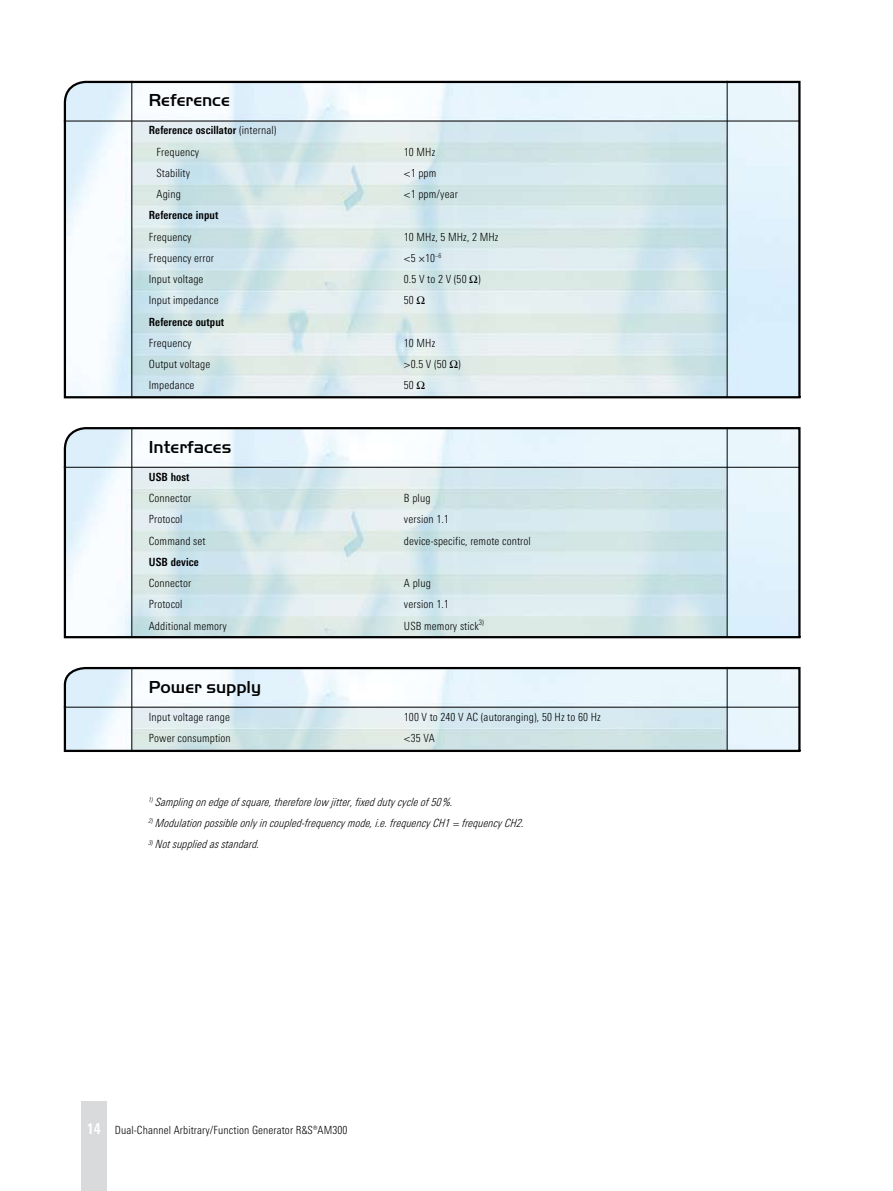
<style>
.page{position:relative;width:893px;height:1191px;background:#fff}
.page>*{position:absolute;margin:0;border:0;box-sizing:border-box;transform-origin:0 0}
.t1{font:18px "Handel Gothic EF Medium";color:#000}
.t2{font:300 11.25px "RS Univers Cond";letter-spacing:.01em;color:#000}
.t3{font:italic 300 11.25px "RS Univers Cond";letter-spacing:.01em;color:#000}
.t4{font:700 11.25px/21.3px "RS Univers Cond";letter-spacing:.01em;color:#000}
.s1{font-weight:300}
.s2{font-weight:700;font-size:15px;color:#fff}
</style>
<div class="page">
<div style="left:81px;top:1101px;width:26px;height:90px;background:#d8dadc"></div>
<svg style="left:63px;top:80px;width:738px;height:319px;background:#d7e6ea"></svg>
<hr style="left:132px;top:81px;width:1px;height:316px;background:#000">
<hr style="left:727px;top:81px;width:1px;height:316px;background:#000">
<hr style="left:64px;top:121px;width:735px;height:1px;background:#000">
<svg style="left:63px;top:427px;width:738px;height:212px;background:#d6e5e9"></svg>
<hr style="left:132px;top:427px;width:1px;height:210px;background:#000">
<hr style="left:727px;top:427px;width:1px;height:210px;background:#000">
<hr style="left:64px;top:467px;width:735px;height:1px;background:#000">
<svg style="left:63px;top:666px;width:738px;height:86px"></svg>
<hr style="left:132px;top:667px;width:1px;height:84px;background:#000">
<hr style="left:727px;top:667px;width:1px;height:83px;background:#000">
<hr style="left:64px;top:707px;width:735px;height:1px;background:#000">
<svg style="left:470px;top:275px;width:7px;height:8px"></svg>
<svg style="left:417px;top:296px;width:8px;height:8px"></svg>
<svg style="left:450px;top:360px;width:8px;height:8px"></svg>
<svg style="left:417px;top:381px;width:8px;height:8px"></svg>
<h1 class="t1" style="left:149px;top:90px;width:83px">Reference</h1>
<p class="t4" style="left:157px;top:120px;width:121px;text-indent:-8px">Reference oscillator <span class="s1">(internal)<br>Frequency</span></p>
<p class="t2" style="left:404px;top:145px;width:33px">10 MHz</p>
<p class="t2" style="left:157px;top:166px;width:35px">Stability</p>
<p class="t2" style="left:404px;top:166px;width:34px">&lt;1 ppm</p>
<p class="t2" style="left:157px;top:188px;width:26px">Aging</p>
<p class="t2" style="left:404px;top:188px;width:55px">&lt;1 ppm/year</p>
<p class="t4" style="left:149px;top:205px;width:71px">Reference input</p>
<p class="t2" style="left:149px;top:230px;width:44px">Frequency</p>
<p class="t2" style="left:404px;top:230px;width:96px">10 MHz, 5 MHz, 2 MHz</p>
<p class="t2" style="left:149px;top:251px;width:67px">Frequency error</p>
<p class="t2" style="left:404px;top:251px;width:39px">&lt;5 ×10<sup>–6</sup></p>
<p class="t2" style="left:149px;top:273px;width:56px">Input voltage</p>
<p class="t2" style="left:404px;top:273px;width:78px">0.5 V to 2 V (50 )</p>
<p class="t2" style="left:149px;top:294px;width:71px">Input impedance</p>
<p class="t2" style="left:404px;top:294px;width:11px">50</p>
<p class="t4" style="left:149px;top:311px;width:77px">Reference output</p>
<p class="t2" style="left:149px;top:336px;width:44px">Frequency</p>
<p class="t2" style="left:404px;top:336px;width:33px">10 MHz</p>
<p class="t2" style="left:149px;top:358px;width:63px">Output voltage</p>
<p class="t2" style="left:404px;top:358px;width:58px">&gt;0.5 V (50 )</p>
<p class="t2" style="left:149px;top:379px;width:47px">Impedance</p>
<p class="t2" style="left:404px;top:379px;width:11px">50</p>
<h1 class="t1" style="left:149px;top:436px;width:84px">Interfaces</h1>
<p class="t4" style="left:149px;top:466px;width:42px">USB host</p>
<p class="t2" style="left:149px;top:491px;width:44px">Connector</p>
<p class="t2" style="left:404px;top:491px;width:28px">B plug</p>
<p class="t2" style="left:149px;top:513px;width:35px">Protocol</p>
<p class="t2" style="left:404px;top:513px;width:46px">version 1.1</p>
<p class="t2" style="left:149px;top:534px;width:58px">Command set</p>
<p class="t2" style="left:404px;top:534px;width:128px">device-specific, remote control</p>
<p class="t4" style="left:149px;top:551px;width:51px">USB device</p>
<p class="t2" style="left:149px;top:576px;width:44px">Connector</p>
<p class="t2" style="left:404px;top:576px;width:28px">A plug</p>
<p class="t2" style="left:149px;top:598px;width:35px">Protocol</p>
<p class="t2" style="left:404px;top:598px;width:46px">version 1.1</p>
<p class="t2" style="left:149px;top:619px;width:80px">Additional memory</p>
<p class="t2" style="left:404px;top:619px;width:82px">USB memory stick<sup>3)</sup></p>
<h1 class="t1" style="left:149px;top:676px;width:114px">Power supply</h1>
<p class="t2" style="left:149px;top:710px;width:83px">Input voltage range</p>
<p class="t2" style="left:404px;top:710px;width:198px">100 V to 240 V AC (autoranging), 50 Hz to 60 Hz</p>
<p class="t2" style="left:149px;top:731px;width:84px">Power consumption</p>
<p class="t2" style="left:404px;top:731px;width:33px">&lt;35 VA</p>
<p class="t3" style="left:149px;top:795px;width:306px"><sup>1)</sup> Sampling on edge of square, therefore low jitter, fixed duty cycle of 50%.</p>
<p class="t3" style="left:149px;top:817px;width:377px"><sup>2)</sup> Modulation possible only in coupled-frequency mode, i.e. frequency CH1 = frequency CH2.</p>
<p class="t3" style="left:149px;top:838px;width:113px"><sup>3)</sup> Not supplied as standard.</p>
<p class="t2" style="left:87px;top:1124px;width:262px"><span class="s2">14</span> Dual-Channel Arbitrary/Function Generator R&amp;S®AM300</p>
</div>
